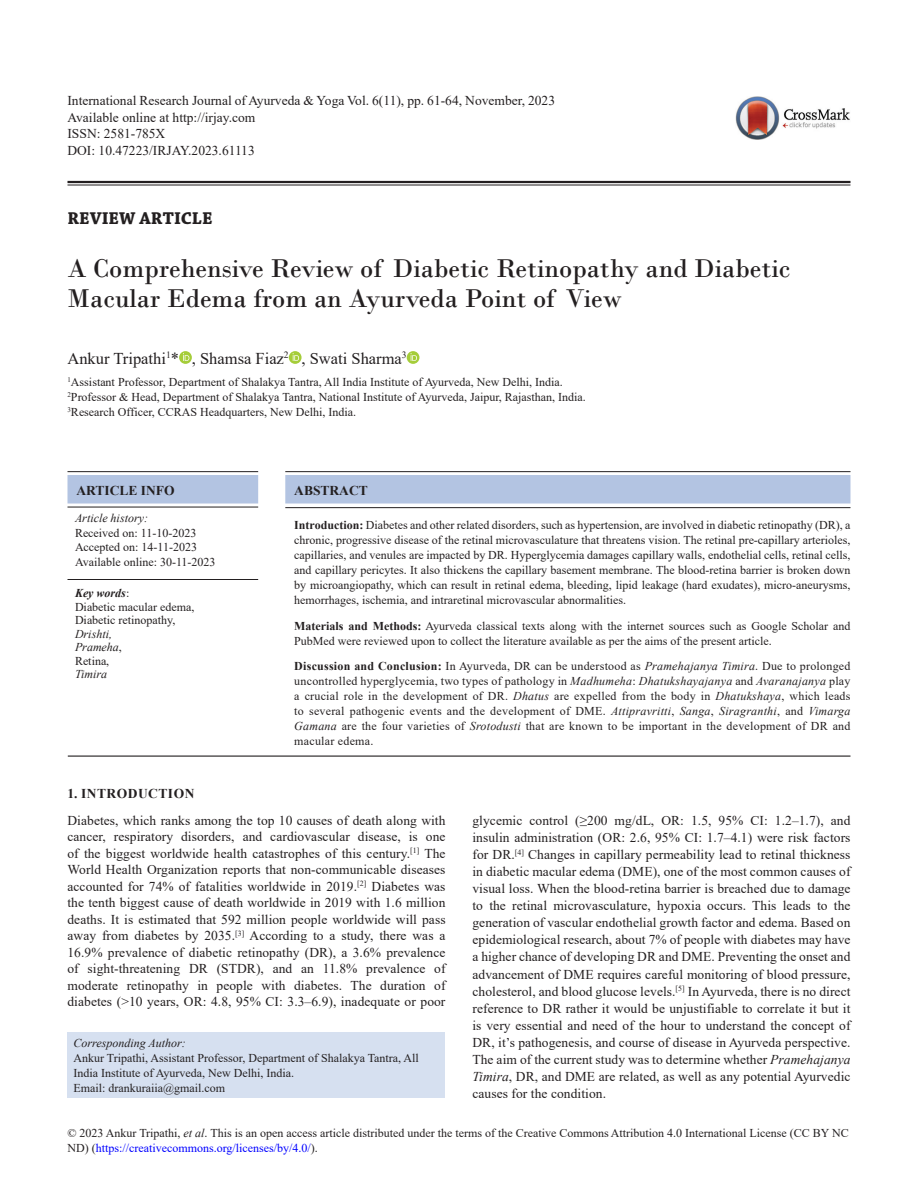
<style>
.page{position:relative;width:918px;height:1188px;background:#fff}
.page>*{position:absolute;margin:0;border:0;box-sizing:border-box;transform-origin:0 0}
.AT{font:27px/30px "Bodoni";color:#231f20}
.AH{font:700 18px "Chaparral Pro";color:#231f20}
.AU{font:16.5px "Times New Roman";color:#231f20}
.TX{font:13.5px/17.1px "Times New Roman";letter-spacing:.005em;color:#231f20;text-align:justify}
.Jou_Ins{font:13.5px "Times New Roman";color:#231f20}
.Article_info{font:700 13.5px "Times New Roman";letter-spacing:.035em;color:#231f20}
.Article_info-2{font:700 13.5px "Times New Roman";color:#231f20}
.ABSH{font:700 13.5px "Times New Roman";color:#231f20}
.ABS_FIRST{font:12px/15px "Times New Roman";color:#231f20}
.ABS{font:12px/15px "Times New Roman";color:#231f20}
.AFF{font:12px "Times New Roman";color:#231f20}
.ADD{font:12px/15px "Times New Roman";color:#231f20}
.HIS{font:12px/14.4px "Times New Roman";color:#231f20}
.KWD{font:12px/13.5px "Times New Roman";color:#231f20}
.s1{font-style:italic}
.s2{font-weight:700;font-style:italic}
.s3{font-weight:700}
.s4{color:#00f}
</style>
<div class="page">
<hr style="left:68px;top:181px;width:782px;height:2px;background:#231f20">
<hr style="left:68px;top:185px;width:782px;height:1px;background:#231f20">
<svg style="left:179px;top:351px;width:13px;height:13px"></svg>
<svg style="left:183px;top:353px;width:6px;height:8px"></svg>
<svg style="left:289px;top:351px;width:13px;height:13px"></svg>
<svg style="left:293px;top:353px;width:6px;height:8px"></svg>
<svg style="left:407px;top:351px;width:12px;height:13px"></svg>
<svg style="left:411px;top:353px;width:6px;height:8px"></svg>
<hr style="left:285px;top:471px;width:565px;height:1px;background:#231f20">
<div style="left:285px;top:475px;width:565px;height:29px;background:#b3c4e2"></div>
<hr style="left:285px;top:507px;width:565px;height:1px;background:#231f20">
<hr style="left:68px;top:756px;width:782px;height:1px;background:#231f20">
<div style="left:68px;top:1033px;width:378px;height:65px;background:#d6e0f0"></div>
<img style="left:736px;top:96px;width:114px;height:43px">
<hr style="left:68px;top:471px;width:190px;height:1px;background:#231f20">
<div style="left:68px;top:475px;width:190px;height:29px;background:#b3c4e2"></div>
<hr style="left:68px;top:507px;width:190px;height:1px;background:#231f20">
<hr style="left:68px;top:579px;width:190px;height:1px;background:#231f20">
<p class="Jou_Ins" style="left:68px;top:91px;width:489px">International Research Journal of Ayurveda &amp; Yoga Vol. 6(11), pp. 61-64, November, 2023</p>
<p class="Jou_Ins" style="left:68px;top:108px;width:189px">Available online at http://irjay.com</p>
<p class="Jou_Ins" style="left:68px;top:124px;width:99px">ISSN: 2581-785X</p>
<p class="Jou_Ins" style="left:68px;top:141px;width:189px">DOI: 10.47223/IRJAY.2023.61113</p>
<p class="AH" style="left:68px;top:208px;width:147px">REVIEW ARTICLE</p>
<p class="AT" style="left:68px;top:253px;width:724px">A Comprehensive Review of Diabetic Retinopathy and Diabetic<br>Macular Edema from an Ayurveda Point of View</p>
<p class="AU" style="left:68px;top:347px;width:341px">Ankur Tripathi<sup>1</sup>* , Shamsa Fiaz<sup>2</sup> , Swati Sharma<sup>3</sup></p>
<p class="AFF" style="left:68px;top:374px;width:497px"><sup>1</sup>Assistant Professor, Department of Shalakya Tantra, All India Institute of Ayurveda, New Delhi, India.</p>
<p class="AFF" style="left:68px;top:389px;width:520px"><sup>2</sup>Professor &amp; Head, Department of Shalakya Tantra, National Institute of Ayurveda, Jaipur, Rajasthan, India.</p>
<p class="AFF" style="left:68px;top:404px;width:290px"><sup>3</sup>Research Officer, CCRAS Headquarters, New Delhi, India.</p>
<p class="Article_info-2" style="left:76px;top:480px;width:100px">ARTICLE INFO</p>
<p class="HIS" style="left:75px;top:511px;width:142px"><span class="s1">Article history:<br></span>Received on: 11-10-2023<br>Accepted on: 14-11-2023<br>Available online: 30-11-2023</p>
<p class="KWD" style="left:75px;top:586px;width:121px"><span class="s2">Key words</span>:<br>Diabetic macular edema,<br>Diabetic retinopathy,<br><span class="s1">Drishti,<br>Prameha</span>,<br>Retina,<br><span class="s1">Timira</span></p>
<p class="ABSH" style="left:294px;top:480px;width:75px">ABSTRACT</p>
<p class="ABS_FIRST" style="left:294px;top:517px;width:558px;text-align:justify"><span class="s3">Introduction:</span> Diabetes and other related disorders, such as hypertension, are involved in diabetic retinopathy (DR), a chronic, progressive disease of the retinal microvasculature that threatens vision. The retinal pre-capillary arterioles, capillaries, and venules are impacted by DR. Hyperglycemia damages capillary walls, endothelial cells, retinal cells, and capillary pericytes. It also thickens the capillary basement membrane. The blood-retina barrier is broken down by microangiopathy, which can result in retinal edema, bleeding, lipid leakage (hard exudates), micro-aneurysms, hemorrhages, ischemia, and intraretinal microvascular abnormalities.</p>
<p class="ABS" style="left:294px;top:618px;width:558px"><span class="s3">Materials and Methods:</span> Ayurveda classical texts along with the internet sources such as Google Scholar and<br>PubMed were reviewed upon to collect the literature available as per the aims of the present article.</p>
<p class="ABS" style="left:294px;top:658px;width:558px;text-align:justify"><span class="s3">Discussion and Conclusion:</span> In Ayurveda, DR can be understood as <span class="s1">Pramehajanya Timira</span>. Due to prolonged uncontrolled hyperglycemia, two types of pathology in <span class="s1">Madhumeha</span>: <span class="s1">Dhatukshayajanya</span> and <span class="s1">Avaranajanya</span> play a crucial role in the development of DR. <span class="s1">Dhatus</span> are expelled from the body in <span class="s1">Dhatukshaya</span>, which leads to several pathogenic events and the development of DME. <span class="s1">Attipravritti</span>, <span class="s1">Sanga</span>, <span class="s1">Siragranthi</span>, and <span class="s1">Vimarga Gamana</span> are the four varieties of <span class="s1">Srotodusti</span> that are known to be important in the development of DR and macular edema.</p>
<h1 class="Article_info" style="left:68px;top:783px;width:128px">1. INTRODUCTION</h1>
<p class="TX" style="left:68px;top:811px;width:380px;line-height:16.5px">Diabetes, which ranks among the top 10 causes of death along with cancer, respiratory disorders, and cardiovascular disease, is one of the biggest worldwide health catastrophes of this century.<sup>[1]</sup> The World Health Organization reports that non-communicable diseases accounted for 74% of fatalities worldwide in 2019.<sup>[2]</sup> Diabetes was the tenth biggest cause of death worldwide in 2019 with 1.6 million deaths. It is estimated that 592 million people worldwide will pass away from diabetes by 2035.<sup>[3]</sup> According to a study, there was a 16.9% prevalence of diabetic retinopathy (DR), a 3.6% prevalence of sight-threatening DR (STDR), and an 11.8% prevalence of moderate retinopathy in people with diabetes. The duration of diabetes (&gt;10 years, OR: 4.8, 95% CI: 3.3–6.9), inadequate or poor</p>
<p class="ADD" style="left:74px;top:1035px;width:347px"><span class="s1">Corresponding Author:<br></span>Ankur Tripathi, Assistant Professor, Department of Shalakya Tantra, All India Institute of Ayurveda, New Delhi, India.<br>Email: drankuraiia@gmail.com</p>
<p class="TX" style="left:472px;top:811px;width:380px">glycemic control (≥200 mg/dL, OR: 1.5, 95% CI: 1.2–1.7), and insulin administration (OR: 2.6, 95% CI: 1.7–4.1) were risk factors for DR.<sup>[4]</sup> Changes in capillary permeability lead to retinal thickness in diabetic macular edema (DME), one of the most common causes of visual loss. When the blood-retina barrier is breached due to damage to the retinal microvasculature, hypoxia occurs. This leads to the generation of vascular endothelial growth factor and edema. Based on epidemiological research, about 7% of people with diabetes may have a higher chance of developing DR and DME. Preventing the onset and advancement of DME requires careful monitoring of blood pressure, cholesterol, and blood glucose levels.<sup>[5]</sup> In Ayurveda, there is no direct reference to DR rather it would be unjustifiable to correlate it but it is very essential and need of the hour to understand the concept of DR, it’s pathogenesis, and course of disease in Ayurveda perspective.<br>The aim of the current study was to determine whether <span class="s1">Pramehajanya Timira</span>, DR, and DME are related, as well as any potential Ayurvedic causes for the condition.</p>
<p class="ABS_FIRST" style="left:68px;top:1125px;width:783px">© 2023 Ankur Tripathi, <span class="s1">et al</span>. This is an open access article distributed under the terms of the Creative Commons Attribution 4.0 International License (CC BY NC<br>ND) (<span class="s4">https://creativecommons.org/licenses/by/4.0/</span>).</p>
</div>
